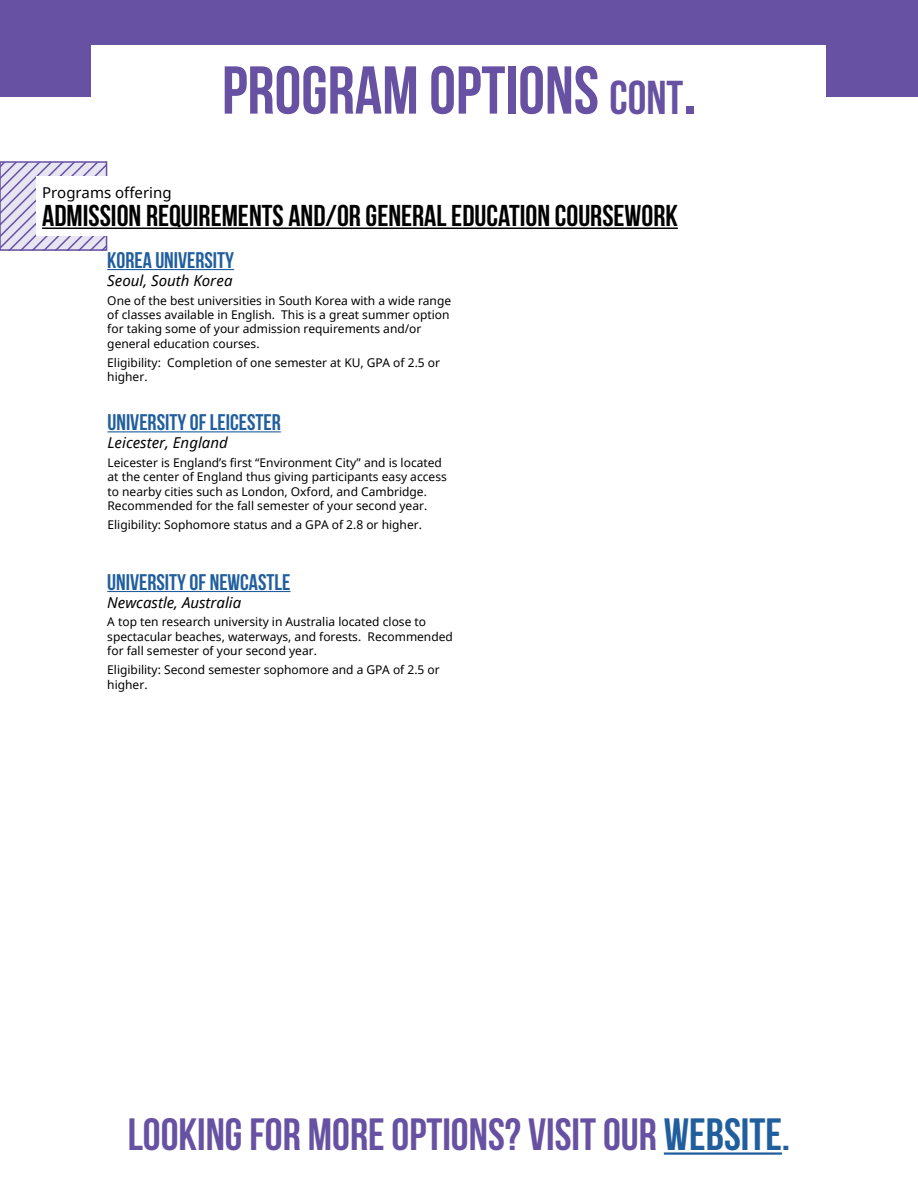
<style>
.page{position:relative;width:918px;height:1188px;background:#fff}
.page>*{position:absolute;margin:0;border:0;box-sizing:border-box;transform-origin:0 0}
.t1{font:700 67.5px "Bebas Neue";color:#6751a2}
.t2{font:700 45px "Bebas Neue";color:#6751a2}
.t3{font:700 30px "Bebas Neue";color:#000}
.t4{font:700 22.5px "Bebas Neue";color:#215e9e}
.t5{font:italic 15px "Noto Sans";color:#000}
.t6{font:15px "Noto Sans";color:#000}
.t7{font:12px/14.4px "Noto Sans";color:#000}
.s1{font-size:47.25px}
.s2{font-style:inherit}
.s3{color:#215e9e}
</style>
<div class="page">
<div style="left:0;top:0;width:918px;height:97px;background:#6751a2"></div>
<div style="left:92px;top:45px;width:734px;height:90px;background:#fff"></div>
<svg style="left:3px;top:164px;width:101px;height:84px;background:#d0c9e4"></svg>
<div style="left:0;top:161px;width:107px;height:90px;border:2px solid #6751a2"></div>
<div style="left:36px;top:176px;width:237px;height:60px;background:#fff"></div>
<hr style="left:42px;top:228px;width:636px;height:1px;background:#000">
<hr style="left:664px;top:1152px;width:118px;height:3px;background:#215e9e">
<hr style="left:107px;top:431px;width:174px;height:1px;background:#215e9e">
<hr style="left:107px;top:269px;width:127px;height:1px;background:#215e9e">
<hr style="left:107px;top:591px;width:183px;height:1px;background:#215e9e">
<p class="t6" style="left:42px;top:182px;width:131px">Programs offering</p>
<h1 class="t1" style="left:222px;top:53px;width:476px">PROGRAM OPTIONS <span class="s1">CONT</span><span class="s2">.</span></h1>
<h3 class="t3" style="left:42px;top:199px;width:637px">ADMISSION REQUIREMENTS AND/OR GENERAL EDUCATION COURSEWORK</h3>
<h3 class="t4" style="left:107px;top:248px;width:128px">KOREA UNIVERSITY</h3>
<p class="t5" style="left:107px;top:270px;width:127px">Seoul, South Korea</p>
<p class="t7" style="left:107px;top:293px;width:345px">One of the best universities in South Korea with a wide range of classes available in English. This is a great summer option for taking some of your admission requirements and/or general education courses.</p>
<p class="t7" style="left:107px;top:355px;width:334px">Eligibility: Completion of one semester at KU, GPA of 2.5 or higher.</p>
<h3 class="t4" style="left:107px;top:410px;width:175px">UNIVERSITY OF LEICESTER</h3>
<p class="t5" style="left:107px;top:432px;width:122px">Leicester, England</p>
<p class="t7" style="left:107px;top:455px;width:341px">Leicester is England’s first “Environment City” and is located at the center of England thus giving participants easy access to nearby cities such as London, Oxford, and Cambridge.<br>Recommended for the fall semester of your second year.</p>
<p class="t7" style="left:107px;top:517px;width:316px">Eligibility: Sophomore status and a GPA of 2.8 or higher.</p>
<h3 class="t4" style="left:107px;top:569px;width:185px">UNIVERSITY OF NEWCASTLE</h3>
<p class="t5" style="left:107px;top:592px;width:136px">Newcastle, Australia</p>
<p class="t7" style="left:107px;top:615px;width:347px">A top ten research university in Australia located close to spectacular beaches, waterways, and forests. Recommended for fall semester of your second year.</p>
<p class="t7" style="left:107px;top:662px;width:334px">Eligibility: Second semester sophomore and a GPA of 2.5 or higher.</p>
<h2 class="t2" style="left:128px;top:1110px;width:664px">LOOKING FOR MORE OPTIONS? VISIT OUR <span class="s3">WEBSITE.</span></h2>
</div>
